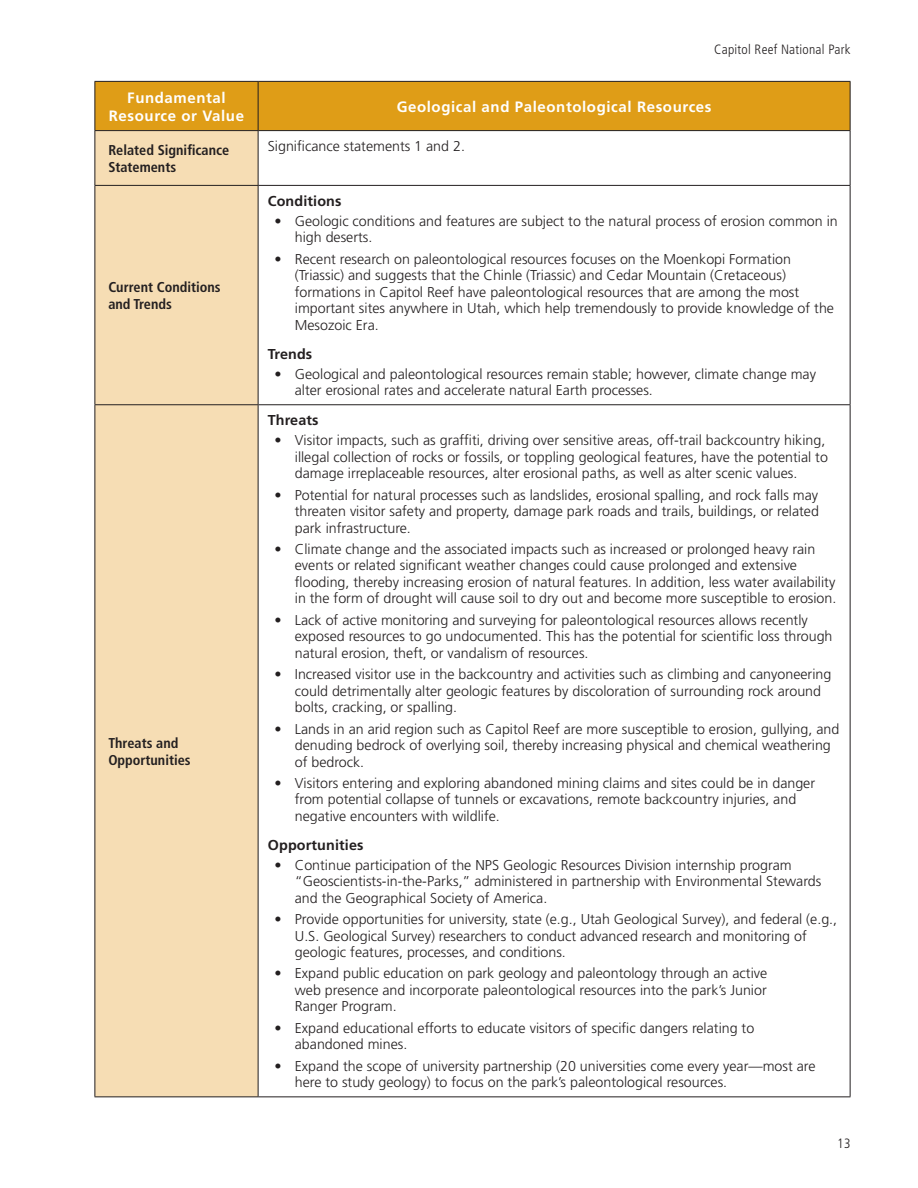
<style>
.page{position:relative;width:918px;height:1188px;background:#fff}
.page>*{position:absolute;margin:0;border:0;box-sizing:border-box;transform-origin:0 0}
.TABLE_Head{font:700 15px/18px "Frutiger LT Std";letter-spacing:.04em;color:#fff;text-align:center}
.CELL_HEAD{font:700 14.4px "Frutiger LT Std";letter-spacing:.01em;color:#231f20}
.TABLE_BODY{font:300 14.25px/16.5px "Frutiger LT Std";color:#231f20}
.TABLE_Left_Bold_TOPI{font:700 condensed 14.25px/17.1px "Frutiger LT Std";color:#231f20}
.t1{font:300 condensed 13.5px "Frutiger LT Std";letter-spacing:.02em;color:#231f20}
</style>
<div class="page">
<div style="left:95px;top:82px;width:755px;height:48px;background:#df9d17"></div>
<div style="left:95px;top:131px;width:163px;height:965px;background:#f6ddb4"></div>
<hr style="left:258px;top:82px;width:1px;height:48px;background:#231f20">
<hr style="left:850px;top:131px;width:1px;height:54px;background:#231f20">
<hr style="left:94px;top:185px;width:164px;height:1px;background:#231f20">
<hr style="left:258px;top:185px;width:593px;height:1px;background:#231f20">
<hr style="left:850px;top:186px;width:1px;height:218px;background:#231f20">
<hr style="left:94px;top:405px;width:1px;height:691px;background:#231f20">
<hr style="left:258px;top:404px;width:593px;height:1px;background:#231f20">
<hr style="left:258px;top:405px;width:1px;height:691px;background:#231f20">
<hr style="left:850px;top:405px;width:1px;height:691px;background:#231f20">
<hr style="left:94px;top:1096px;width:164px;height:1px;background:#231f20">
<hr style="left:258px;top:1096px;width:593px;height:1px;background:#231f20">
<hr style="left:94px;top:81px;width:164px;height:1px;background:#231f20">
<hr style="left:94px;top:82px;width:1px;height:48px;background:#231f20">
<hr style="left:258px;top:81px;width:593px;height:1px;background:#231f20">
<hr style="left:850px;top:82px;width:1px;height:48px;background:#231f20">
<hr style="left:94px;top:130px;width:164px;height:1px;background:#231f20">
<hr style="left:258px;top:130px;width:593px;height:1px;background:#231f20">
<hr style="left:94px;top:131px;width:1px;height:54px;background:#231f20">
<hr style="left:258px;top:131px;width:1px;height:54px;background:#231f20">
<hr style="left:94px;top:186px;width:1px;height:218px;background:#231f20">
<hr style="left:258px;top:186px;width:1px;height:218px;background:#231f20">
<hr style="left:94px;top:404px;width:164px;height:1px;background:#231f20">
<p class="t1" style="left:714px;top:42px;width:138px">Capitol Reef National Park</p>
<p class="TABLE_Head" style="left:109px;top:88px;width:137px">Fundamental<br>Resource or Value</p>
<p class="TABLE_Head" style="left:397px;top:97px;width:316px">Geological and Paleontological Resources</p>
<p class="TABLE_Left_Bold_TOPI" style="left:108px;top:141px;width:122px">Related Significance<br>Statements</p>
<p class="TABLE_BODY" style="left:268px;top:138px;width:196px">Significance statements 1 and 2.</p>
<p class="TABLE_Left_Bold_TOPI" style="left:108px;top:278px;width:114px">Current Conditions and Trends</p>
<p class="TABLE_Left_Bold_TOPI" style="left:108px;top:734px;width:84px">Threats and<br>Opportunities</p>
<p class="CELL_HEAD" style="left:268px;top:192px;width:75px">Conditions</p>
<p class="TABLE_BODY" style="left:295px;top:213px;width:544px;text-indent:-20px">• Geologic conditions and features are subject to the natural process of erosion common in high deserts.</p>
<p class="TABLE_BODY" style="left:295px;top:251px;width:541px;text-indent:-20px">• Recent research on paleontological resources focuses on the Moenkopi Formation (Triassic) and suggests that the Chinle (Triassic) and Cedar Mountain (Cretaceous) formations in Capitol Reef have paleontological resources that are among the most important sites anywhere in Utah, which help tremendously to provide knowledge of the Mesozoic Era.</p>
<p class="CELL_HEAD" style="left:268px;top:345px;width:46px">Trends</p>
<p class="TABLE_BODY" style="left:295px;top:366px;width:523px;text-indent:-20px">• Geological and paleontological resources remain stable; however, climate change may alter erosional rates and accelerate natural Earth processes.</p>
<p class="CELL_HEAD" style="left:268px;top:412px;width:52px">Threats</p>
<p class="TABLE_BODY" style="left:295px;top:432px;width:535px;text-indent:-20px">• Visitor impacts, such as graffiti, driving over sensitive areas, off-trail backcountry hiking, illegal collection of rocks or fossils, or toppling geological features, have the potential to damage irreplaceable resources, alter erosional paths, as well as alter scenic values.</p>
<p class="TABLE_BODY" style="left:295px;top:487px;width:526px;text-align:justify;text-indent:-20px">• Potential for natural processes such as landslides, erosional spalling, and rock falls may threaten visitor safety and property, damage park roads and trails, buildings, or related park infrastructure.</p>
<p class="TABLE_BODY" style="left:295px;top:541px;width:542px;text-indent:-20px">• Climate change and the associated impacts such as increased or prolonged heavy rain events or related significant weather changes could cause prolonged and extensive flooding, thereby increasing erosion of natural features. In addition, less water availability in the form of drought will cause soil to dry out and become more susceptible to erosion.</p>
<p class="TABLE_BODY" style="left:295px;top:612px;width:539px;text-indent:-20px">• Lack of active monitoring and surveying for paleontological resources allows recently exposed resources to go undocumented. This has the potential for scientific loss through natural erosion, theft, or vandalism of resources.</p>
<p class="TABLE_BODY" style="left:295px;top:666px;width:538px;text-indent:-20px">• Increased visitor use in the backcountry and activities such as climbing and canyoneering could detrimentally alter geologic features by discoloration of surrounding rock around bolts, cracking, or spalling.</p>
<p class="TABLE_BODY" style="left:295px;top:721px;width:546px;text-indent:-20px">• Lands in an arid region such as Capitol Reef are more susceptible to erosion, gullying, and denuding bedrock of overlying soil, thereby increasing physical and chemical weathering of bedrock.</p>
<p class="TABLE_BODY" style="left:295px;top:775px;width:522px;text-indent:-20px">• Visitors entering and exploring abandoned mining claims and sites could be in danger from potential collapse of tunnels or excavations, remote backcountry injuries, and negative encounters with wildlife.</p>
<p class="CELL_HEAD" style="left:268px;top:836px;width:97px">Opportunities</p>
<p class="TABLE_BODY" style="left:295px;top:857px;width:528px;text-indent:-20px">• Continue participation of the NPS Geologic Resources Division internship program “Geoscientists-in-the-Parks,” administered in partnership with Environmental Stewards and the Geographical Society of America.</p>
<p class="TABLE_BODY" style="left:295px;top:911px;width:544px;text-indent:-20px">• Provide opportunities for university, state (e. g. , Utah Geological Survey), and federal (e. g. ,<br>U. S. Geological Survey) researchers to conduct advanced research and monitoring of geologic features, processes, and conditions.</p>
<p class="TABLE_BODY" style="left:295px;top:965px;width:474px;text-align:justify;text-indent:-20px">• Expand public education on park geology and paleontology through an active web presence and incorporate paleontological resources into the park’s Junior Ranger Program.</p>
<p class="TABLE_BODY" style="left:295px;top:1020px;width:461px;text-indent:-20px">• Expand educational efforts to educate visitors of specific dangers relating to abandoned mines.</p>
<p class="TABLE_BODY" style="left:295px;top:1058px;width:522px;text-indent:-20px">• Expand the scope of university partnership (20 universities come every year—most are here to study geology) to focus on the park’s paleontological resources.</p>
<p class="t1" style="left:837px;top:1135px;width:15px">13</p>
</div>
